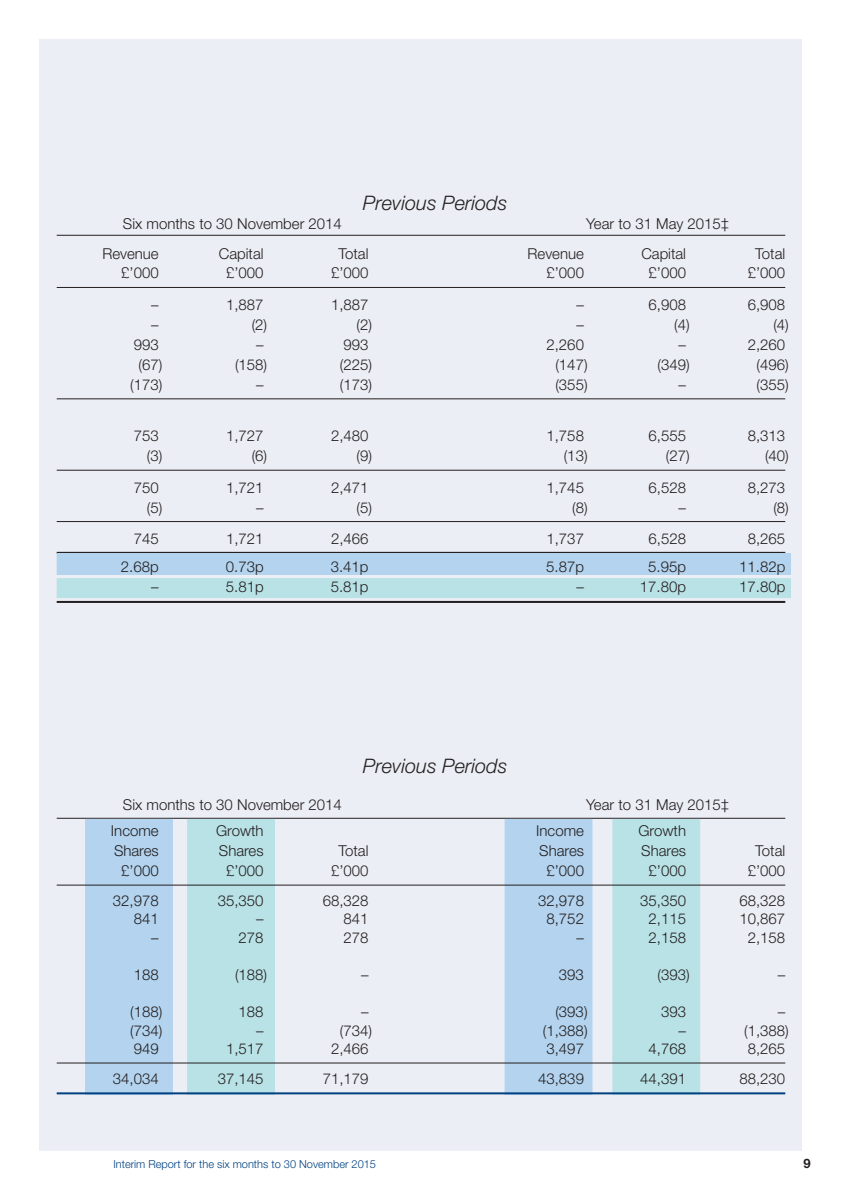
<style>
.page{position:relative;width:842px;height:1191px;background:#fff}
.page>*{position:absolute;margin:0;border:0;box-sizing:border-box;transform-origin:0 0}
.t1{font:italic 300 20px "Helvetica Neue LT";color:#231f20}
.t2{font:300 15px "Helvetica Neue LT";color:#231f20}
.t3{font:700 13px "Helvetica Neue LT";color:#231f20}
.t4{font:300 11px "Helvetica Neue LT";color:#014181}
</style>
<div class="page">
<div style="left:40px;top:40px;width:762px;height:1111px;background:#eceef5"></div>
<hr style="left:57px;top:235px;width:728px;height:1px;background:#231f20">
<hr style="left:57px;top:287px;width:728px;height:1px;background:#231f20">
<hr style="left:57px;top:398px;width:728px;height:1px;background:#231f20">
<hr style="left:57px;top:470px;width:728px;height:1px;background:#231f20">
<hr style="left:57px;top:521px;width:728px;height:1px;background:#231f20">
<hr style="left:57px;top:552px;width:728px;height:2px;background:#231f20">
<div style="left:57px;top:553px;width:734px;height:22px;background:#b3d3ee"></div>
<div style="left:57px;top:578px;width:734px;height:20px;background:#b9e2e6"></div>
<hr style="left:57px;top:601px;width:728px;height:2px;background:#231f20">
<hr style="left:57px;top:817px;width:728px;height:1px;background:#231f20">
<div style="left:85px;top:819px;width:88px;height:276px;background:#b3d3ee"></div>
<div style="left:187px;top:819px;width:88px;height:276px;background:#b9e2e6"></div>
<div style="left:505px;top:819px;width:87px;height:276px;background:#b3d3ee"></div>
<div style="left:612px;top:819px;width:88px;height:276px;background:#b9e2e6"></div>
<hr style="left:57px;top:884px;width:728px;height:1px;background:#231f20">
<hr style="left:57px;top:1062px;width:728px;height:1px;background:#231f20">
<hr style="left:57px;top:1092px;width:728px;height:2px;background:#014181">
<h1 class="t1" style="left:363px;top:191px;width:146px">Previous Periods</h1>
<p class="t2" style="left:123px;top:215px;width:220px">Six months to 30 November 2014</p>
<p class="t2" style="left:586px;top:215px;width:145px">Year to 31 May 2015‡</p>
<p class="t2" style="left:102px;top:245px;width:58px">Revenue</p>
<p class="t2" style="left:219px;top:245px;width:46px">Capital</p>
<p class="t2" style="left:338px;top:245px;width:32px">Total</p>
<p class="t2" style="left:528px;top:245px;width:58px">Revenue</p>
<p class="t2" style="left:641px;top:245px;width:46px">Capital</p>
<p class="t2" style="left:755px;top:245px;width:32px">Total</p>
<p class="t2" style="left:121px;top:264px;width:39px">£’000</p>
<p class="t2" style="left:226px;top:264px;width:39px">£’000</p>
<p class="t2" style="left:331px;top:264px;width:39px">£’000</p>
<p class="t2" style="left:546px;top:264px;width:39px">£’000</p>
<p class="t2" style="left:648px;top:264px;width:39px">£’000</p>
<p class="t2" style="left:748px;top:264px;width:39px">£’000</p>
<p class="t2" style="left:151px;top:295px;width:9px">–</p>
<p class="t2" style="left:226px;top:295px;width:39px">1,887</p>
<p class="t2" style="left:331px;top:295px;width:39px">1,887</p>
<p class="t2" style="left:576px;top:295px;width:9px">–</p>
<p class="t2" style="left:648px;top:295px;width:39px">6,908</p>
<p class="t2" style="left:748px;top:295px;width:39px">6,908</p>
<p class="t2" style="left:151px;top:315px;width:9px">–</p>
<p class="t2" style="left:252px;top:315px;width:17px">(2)</p>
<p class="t2" style="left:357px;top:315px;width:17px">(2)</p>
<p class="t2" style="left:576px;top:315px;width:9px">–</p>
<p class="t2" style="left:674px;top:315px;width:17px">(4)</p>
<p class="t2" style="left:773px;top:315px;width:17px">(4)</p>
<p class="t2" style="left:134px;top:335px;width:27px">993</p>
<p class="t2" style="left:256px;top:335px;width:9px">–</p>
<p class="t2" style="left:343px;top:335px;width:27px">993</p>
<p class="t2" style="left:546px;top:335px;width:39px">2,260</p>
<p class="t2" style="left:678px;top:335px;width:9px">–</p>
<p class="t2" style="left:748px;top:335px;width:39px">2,260</p>
<p class="t2" style="left:138px;top:355px;width:25px">(67)</p>
<p class="t2" style="left:235px;top:355px;width:34px">(158)</p>
<p class="t2" style="left:340px;top:355px;width:34px">(225)</p>
<p class="t2" style="left:555px;top:355px;width:34px">(147)</p>
<p class="t2" style="left:657px;top:355px;width:34px">(349)</p>
<p class="t2" style="left:757px;top:355px;width:34px">(496)</p>
<p class="t2" style="left:130px;top:375px;width:34px">(173)</p>
<p class="t2" style="left:256px;top:375px;width:9px">–</p>
<p class="t2" style="left:340px;top:375px;width:34px">(173)</p>
<p class="t2" style="left:555px;top:375px;width:34px">(355)</p>
<p class="t2" style="left:678px;top:375px;width:9px">–</p>
<p class="t2" style="left:757px;top:375px;width:34px">(355)</p>
<p class="t2" style="left:134px;top:427px;width:27px">753</p>
<p class="t2" style="left:226px;top:427px;width:39px">1,727</p>
<p class="t2" style="left:331px;top:427px;width:39px">2,480</p>
<p class="t2" style="left:546px;top:427px;width:39px">1,758</p>
<p class="t2" style="left:648px;top:427px;width:39px">6,555</p>
<p class="t2" style="left:748px;top:427px;width:39px">8,313</p>
<p class="t2" style="left:147px;top:447px;width:17px">(3)</p>
<p class="t2" style="left:252px;top:447px;width:17px">(6)</p>
<p class="t2" style="left:357px;top:447px;width:17px">(9)</p>
<p class="t2" style="left:564px;top:447px;width:25px">(13)</p>
<p class="t2" style="left:666px;top:447px;width:25px">(27)</p>
<p class="t2" style="left:765px;top:447px;width:25px">(40)</p>
<p class="t2" style="left:134px;top:478px;width:27px">750</p>
<p class="t2" style="left:226px;top:478px;width:39px">1,721</p>
<p class="t2" style="left:331px;top:478px;width:39px">2,471</p>
<p class="t2" style="left:546px;top:478px;width:39px">1,745</p>
<p class="t2" style="left:648px;top:478px;width:39px">6,528</p>
<p class="t2" style="left:748px;top:478px;width:39px">8,273</p>
<p class="t2" style="left:147px;top:498px;width:17px">(5)</p>
<p class="t2" style="left:256px;top:498px;width:9px">–</p>
<p class="t2" style="left:357px;top:498px;width:17px">(5)</p>
<p class="t2" style="left:572px;top:498px;width:17px">(8)</p>
<p class="t2" style="left:678px;top:498px;width:9px">–</p>
<p class="t2" style="left:773px;top:498px;width:17px">(8)</p>
<p class="t2" style="left:134px;top:529px;width:27px">745</p>
<p class="t2" style="left:226px;top:529px;width:39px">1,721</p>
<p class="t2" style="left:331px;top:529px;width:39px">2,466</p>
<p class="t2" style="left:546px;top:529px;width:39px">1,737</p>
<p class="t2" style="left:648px;top:529px;width:39px">6,528</p>
<p class="t2" style="left:748px;top:529px;width:39px">8,265</p>
<p class="t2" style="left:121px;top:558px;width:39px">2.68p</p>
<p class="t2" style="left:226px;top:558px;width:39px">0.73p</p>
<p class="t2" style="left:331px;top:558px;width:39px">3.41p</p>
<p class="t2" style="left:546px;top:558px;width:39px">5.87p</p>
<p class="t2" style="left:648px;top:558px;width:39px">5.95p</p>
<p class="t2" style="left:739px;top:558px;width:48px">11.82p</p>
<p class="t2" style="left:151px;top:578px;width:9px">–</p>
<p class="t2" style="left:226px;top:578px;width:39px">5.81p</p>
<p class="t2" style="left:331px;top:578px;width:39px">5.81p</p>
<p class="t2" style="left:576px;top:578px;width:9px">–</p>
<p class="t2" style="left:640px;top:578px;width:48px">17.80p</p>
<p class="t2" style="left:739px;top:578px;width:48px">17.80p</p>
<h1 class="t1" style="left:363px;top:754px;width:146px">Previous Periods</h1>
<p class="t2" style="left:123px;top:796px;width:220px">Six months to 30 November 2014</p>
<p class="t2" style="left:586px;top:796px;width:145px">Year to 31 May 2015‡</p>
<p class="t2" style="left:111px;top:821px;width:49px">Income</p>
<p class="t2" style="left:216px;top:821px;width:49px">Growth</p>
<p class="t2" style="left:536px;top:821px;width:49px">Income</p>
<p class="t2" style="left:638px;top:821px;width:49px">Growth</p>
<p class="t2" style="left:114px;top:841px;width:46px">Shares</p>
<p class="t2" style="left:219px;top:841px;width:46px">Shares</p>
<p class="t2" style="left:338px;top:841px;width:32px">Total</p>
<p class="t2" style="left:539px;top:841px;width:46px">Shares</p>
<p class="t2" style="left:641px;top:841px;width:46px">Shares</p>
<p class="t2" style="left:755px;top:841px;width:32px">Total</p>
<p class="t2" style="left:121px;top:861px;width:39px">£’000</p>
<p class="t2" style="left:226px;top:861px;width:39px">£’000</p>
<p class="t2" style="left:331px;top:861px;width:39px">£’000</p>
<p class="t2" style="left:546px;top:861px;width:39px">£’000</p>
<p class="t2" style="left:648px;top:861px;width:39px">£’000</p>
<p class="t2" style="left:748px;top:861px;width:39px">£’000</p>
<p class="t2" style="left:113px;top:891px;width:47px">32,978</p>
<p class="t2" style="left:218px;top:891px;width:47px">35,350</p>
<p class="t2" style="left:323px;top:891px;width:47px">68,328</p>
<p class="t2" style="left:538px;top:891px;width:47px">32,978</p>
<p class="t2" style="left:640px;top:891px;width:47px">35,350</p>
<p class="t2" style="left:739px;top:891px;width:47px">68,328</p>
<p class="t2" style="left:134px;top:910px;width:27px">841</p>
<p class="t2" style="left:256px;top:910px;width:9px">–</p>
<p class="t2" style="left:343px;top:910px;width:27px">841</p>
<p class="t2" style="left:546px;top:910px;width:39px">8,752</p>
<p class="t2" style="left:648px;top:910px;width:39px">2,115</p>
<p class="t2" style="left:739px;top:910px;width:47px">10,867</p>
<p class="t2" style="left:151px;top:928px;width:9px">–</p>
<p class="t2" style="left:239px;top:928px;width:27px">278</p>
<p class="t2" style="left:343px;top:928px;width:27px">278</p>
<p class="t2" style="left:576px;top:928px;width:9px">–</p>
<p class="t2" style="left:648px;top:928px;width:39px">2,158</p>
<p class="t2" style="left:748px;top:928px;width:39px">2,158</p>
<p class="t2" style="left:134px;top:965px;width:27px">188</p>
<p class="t2" style="left:235px;top:965px;width:34px">(188)</p>
<p class="t2" style="left:361px;top:965px;width:9px">–</p>
<p class="t2" style="left:559px;top:965px;width:27px">393</p>
<p class="t2" style="left:657px;top:965px;width:34px">(393)</p>
<p class="t2" style="left:778px;top:965px;width:9px">–</p>
<p class="t2" style="left:130px;top:1002px;width:34px">(188)</p>
<p class="t2" style="left:239px;top:1002px;width:27px">188</p>
<p class="t2" style="left:361px;top:1002px;width:9px">–</p>
<p class="t2" style="left:555px;top:1002px;width:34px">(393)</p>
<p class="t2" style="left:661px;top:1002px;width:27px">393</p>
<p class="t2" style="left:778px;top:1002px;width:9px">–</p>
<p class="t2" style="left:130px;top:1021px;width:34px">(734)</p>
<p class="t2" style="left:256px;top:1021px;width:9px">–</p>
<p class="t2" style="left:340px;top:1021px;width:34px">(734)</p>
<p class="t2" style="left:543px;top:1021px;width:46px">(1,388)</p>
<p class="t2" style="left:678px;top:1021px;width:9px">–</p>
<p class="t2" style="left:744px;top:1021px;width:46px">(1,388)</p>
<p class="t2" style="left:134px;top:1039px;width:27px">949</p>
<p class="t2" style="left:226px;top:1039px;width:39px">1,517</p>
<p class="t2" style="left:331px;top:1039px;width:39px">2,466</p>
<p class="t2" style="left:546px;top:1039px;width:39px">3,497</p>
<p class="t2" style="left:648px;top:1039px;width:39px">4,768</p>
<p class="t2" style="left:748px;top:1039px;width:39px">8,265</p>
<p class="t2" style="left:113px;top:1069px;width:47px">34,034</p>
<p class="t2" style="left:218px;top:1069px;width:47px">37,145</p>
<p class="t2" style="left:323px;top:1069px;width:47px">71,179</p>
<p class="t2" style="left:538px;top:1069px;width:47px">43,839</p>
<p class="t2" style="left:640px;top:1069px;width:47px">44,391</p>
<p class="t2" style="left:739px;top:1069px;width:47px">88,230</p>
<p class="t4" style="left:113px;top:1157px;width:264px">Interim Report for the six months to 30 November 2015</p>
<p class="t3" style="left:803px;top:1155px;width:9px">9</p>
</div>
